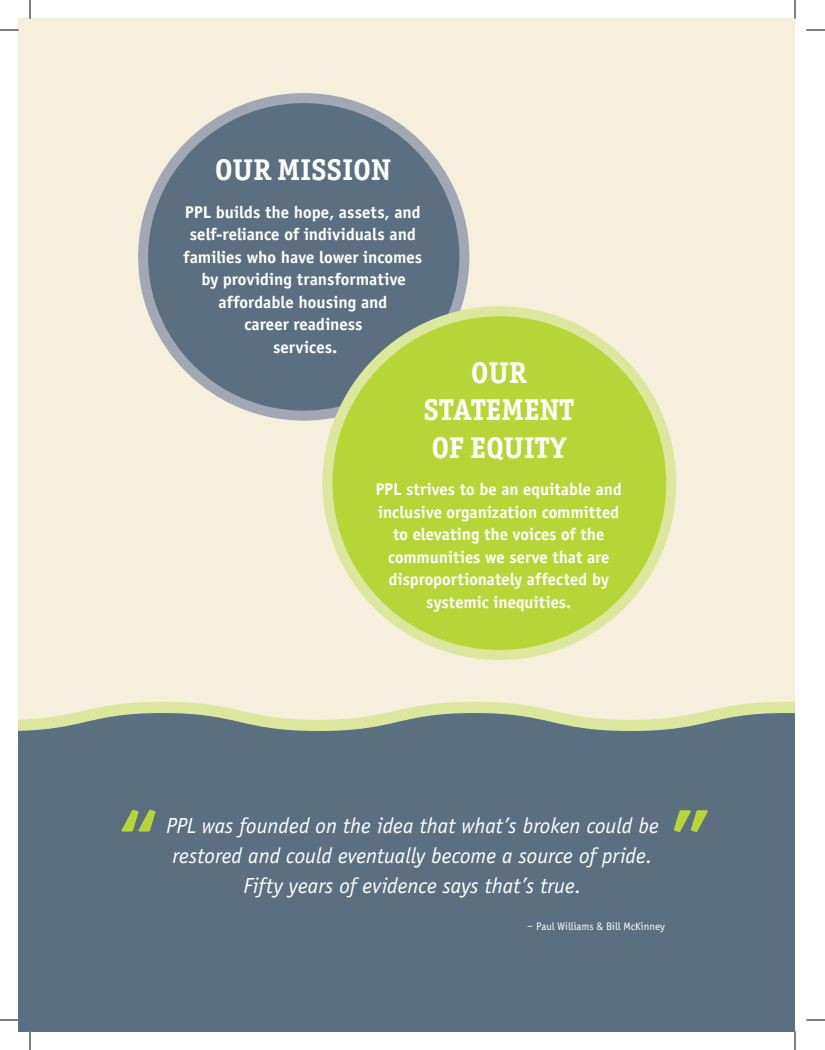
<style>
.page{position:relative;width:825px;height:1050px;background:#fff}
.page>*{position:absolute;margin:0;border:0;box-sizing:border-box;transform-origin:0 0}
.Headings{font:700 83.38px "Officina Serif ITC Pro";color:#b8d537}
.Headings-2{font:700 30px/37.5px "Officina Serif ITC Pro";letter-spacing:.01em;color:#fff;text-align:center}
.Quote_-_White{font:italic 22.5px/30px "Officina Sans";color:#fff;text-align:center}
.Quote_-_White-2{font:700 17.5px/22.5px "Officina Sans";letter-spacing:.005em;color:#fff;text-align:center}
.Quote_attribution{font:11.25px "Officina Sans";color:#fff}
</style>
<div class="page">
<div style="left:19px;top:19px;width:776px;height:1012px;background:#f6efdd"></div>
<div style="left:19px;top:736px;width:776px;height:295px;background:#5b6f80"></div>
<svg style="left:19px;top:701px;width:776px;height:35px"></svg>
<div style="left:143px;top:98px;width:321px;height:318px;background:#5b6f80;border-radius:50%"></div>
<div style="left:138px;top:93px;width:331px;height:328px;border:10px solid #a2a8b3;border-radius:50%"></div>
<div style="left:328px;top:311px;width:343px;height:344px;background:#b8d537;border-radius:50%"></div>
<div style="left:322px;top:306px;width:354px;height:354px;border:10px solid #dae79d;border-radius:50%"></div>
<svg style="left:0;top:29px;width:19px;height:2px"></svg>
<svg style="left:806px;top:29px;width:19px;height:2px"></svg>
<svg style="left:0;top:1019px;width:19px;height:2px"></svg>
<svg style="left:806px;top:1019px;width:19px;height:2px"></svg>
<svg style="left:29px;top:0;width:2px;height:19px"></svg>
<svg style="left:29px;top:1031px;width:2px;height:19px"></svg>
<svg style="left:794px;top:0;width:2px;height:19px"></svg>
<svg style="left:794px;top:1031px;width:2px;height:19px"></svg>
<p class="Headings-2" style="left:215px;top:151px;width:177px">OUR MISSION</p>
<p class="Quote_-_White-2" style="left:184px;top:200px;width:240px">PPL builds the hope, assets, and self-reliance of individuals and families who have lower incomes by providing transformative affordable housing and<br>career readiness<br>services.</p>
<p class="Headings-2" style="left:424px;top:353px;width:151px">OUR<br>STATEMENT<br>OF EQUITY</p>
<p class="Quote_-_White-2" style="left:376px;top:478px;width:248px">PPL strives to be an equitable and inclusive organization committed to elevating the voices of the communities we serve that are disproportionately affected by systemic inequities.</p>
<p class="Headings" style="left:118px;top:790px;width:43px">“</p>
<p class="Headings" style="left:670px;top:790px;width:43px">”</p>
<p class="Quote_-_White" style="left:166px;top:811px;width:494px">PPL was founded on the idea that what’s broken could be restored and could eventually become a source of pride.<br>Fifty years of evidence says that’s true.</p>
<p class="Quote_attribution" style="left:528px;top:920px;width:139px">– Paul Williams &amp; Bill McKinney</p>
</div>
